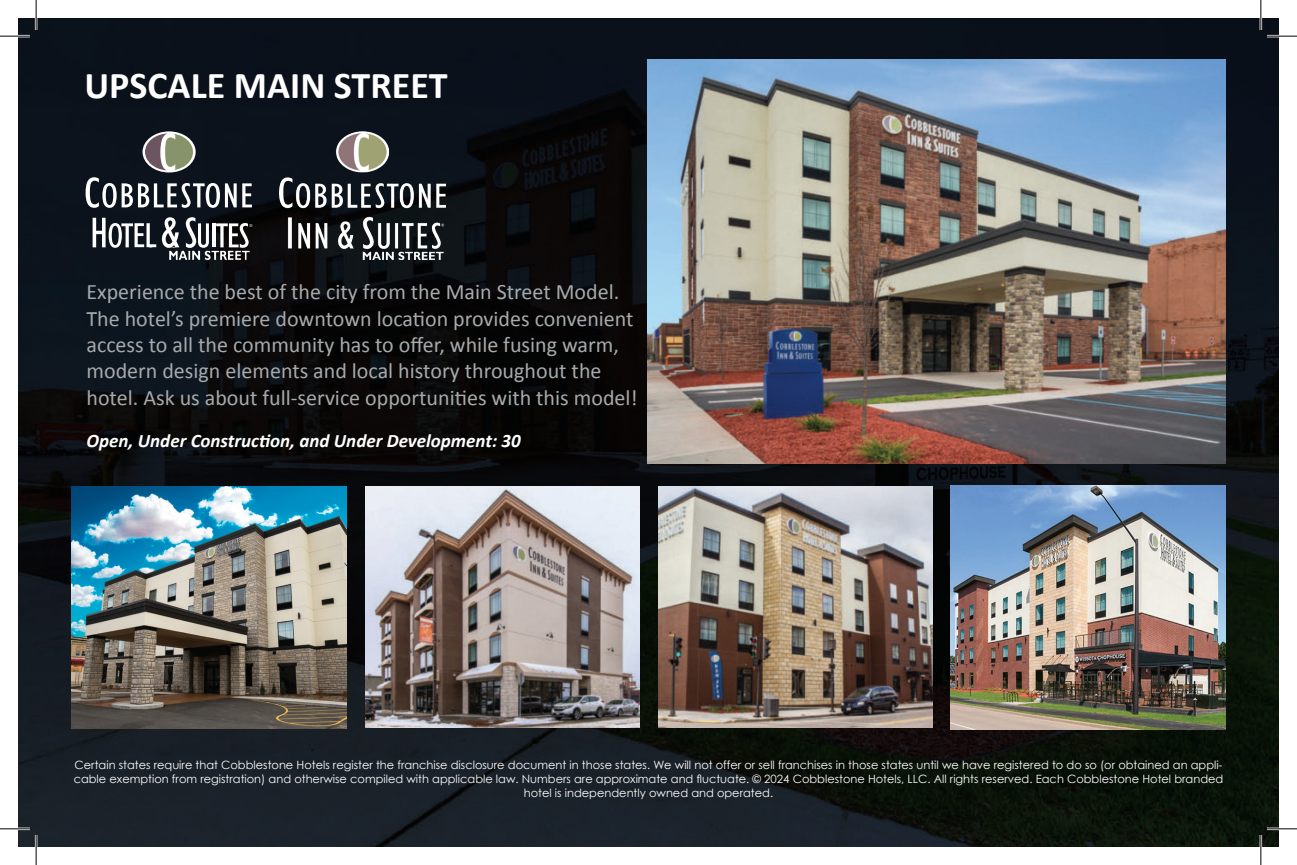
<style>
.page{position:relative;width:1297px;height:865px;background:#fff}
.page>*{position:absolute;margin:0;border:0;box-sizing:border-box;transform-origin:0 0}
.t1{font:700 38px "Calibri";color:#fff}
.t2{font:22px/26.4px "Calibri";color:#a7aaac}
.t3{font:italic 700 19px "Calibri";color:#fff}
.t4{font:11.4px/13.6px "Century Gothic";color:#fff;text-align:center}
</style>
<div class="page">
<img style="left:18px;top:18px;width:1140px;height:188px">
<img style="left:1158px;top:18px;width:120px;height:828px">
<img style="left:18px;top:206px;width:629px;height:193px">
<img style="left:18px;top:399px;width:1140px;height:447px">
<img style="left:647px;top:59px;width:577px;height:404px">
<img style="left:365px;top:486px;width:274px;height:241px">
<img style="left:658px;top:486px;width:274px;height:241px">
<img style="left:72px;top:486px;width:275px;height:242px">
<img style="left:950px;top:485px;width:274px;height:244px">
<img style="left:280px;top:132px;width:165px;height:127px">
<img style="left:86px;top:248px;width:166px;height:11px">
<svg style="left:142px;top:131px;width:54px;height:41px"></svg>
<svg style="left:145px;top:133px;width:48px;height:37px"></svg>
<svg style="left:86px;top:177px;width:166px;height:31px"></svg>
<svg style="left:93px;top:218px;width:63px;height:30px"></svg>
<svg style="left:162px;top:217px;width:17px;height:31px"></svg>
<svg style="left:186px;top:217px;width:23px;height:31px"></svg>
<hr style="left:212px;top:223px;width:3px;height:24px;background:#fff">
<svg style="left:216px;top:223px;width:36px;height:25px"></svg>
<hr style="left:0;top:35px;width:30px;height:2px;background:#fff">
<hr style="left:1266px;top:35px;width:30px;height:2px;background:#fff">
<hr style="left:0;top:827px;width:30px;height:2px;background:#fff">
<hr style="left:1266px;top:827px;width:30px;height:2px;background:#fff">
<hr style="left:35px;top:0;width:2px;height:30px;background:#fff">
<hr style="left:35px;top:834px;width:2px;height:30px;background:#fff">
<hr style="left:1259px;top:0;width:2px;height:30px;background:#fff">
<hr style="left:1259px;top:834px;width:2px;height:30px;background:#fff">
<hr style="left:0;top:36px;width:30px;height:1px;background:#000">
<hr style="left:1266px;top:36px;width:30px;height:1px;background:#000">
<hr style="left:0;top:828px;width:30px;height:1px;background:#000">
<hr style="left:1266px;top:828px;width:30px;height:1px;background:#000">
<hr style="left:36px;top:0;width:1px;height:30px;background:#000">
<hr style="left:36px;top:834px;width:1px;height:30px;background:#000">
<hr style="left:1260px;top:0;width:1px;height:30px;background:#000">
<hr style="left:1260px;top:834px;width:1px;height:30px;background:#000">
<p class="t1" style="left:84px;top:61px;width:365px">UPSCALE MAIN STREET</p>
<p class="t2" style="left:86px;top:278px;width:552px">Experience the best of the city from the Main Street Model.<br>The hotel’s premiere downtown location provides convenient access to all the community has to offer, while fusing warm, modern design elements and local history throughout the hotel. Ask us about full-service opportunities with this model!</p>
<p class="t3" style="left:86px;top:428px;width:436px">Open, Under Construction, and Under Development: 30</p>
<p class="t4" style="left:74px;top:758px;width:1151px">Certain states require that Cobblestone Hotels register the franchise disclosure document in those states. We will not offer or sell franchises in those states until we have registered to do so (or obtained an appli&shy;cable exemption from registration) and otherwise compiled with applicable law. Numbers are approximate and fluctuate. © 2024 Cobblestone Hotels, LLC. All rights reserved. Each Cobblestone Hotel branded hotel is independently owned and operated.</p>
</div>
